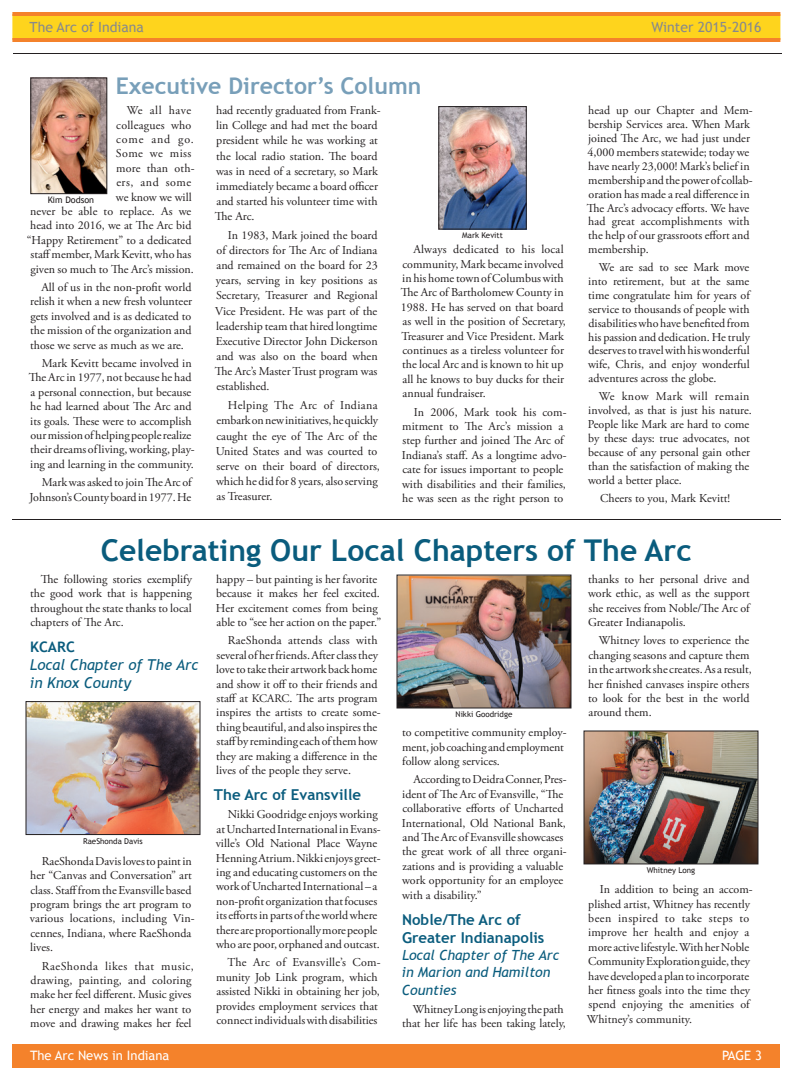
<style>
.page{position:relative;width:792px;height:1080px;background:#fff}
.page>*{position:absolute;margin:0;border:0;box-sizing:border-box;transform-origin:0 0}
.t1{font:700 30px "Trebuchet MS";color:#0a5c7d}
.t2{font:700 23px "Trebuchet MS";color:#789fb9}
.t3{font:700 15px/18px "Trebuchet MS";color:#0a5c7d}
.t4{font:italic 15px/18px "Trebuchet MS";color:#0a5c7d}
.t5{font:700 14.5px "Trebuchet MS";color:#0a5c7d}
.t6{font:italic 14px/17.5px "Trebuchet MS";color:#0a5c7d}
.t7{font:14px "Trebuchet MS";color:#87898c}
.t8{font:13px "Trebuchet MS";color:#fff}
.t9{font:12px/14.4px "Adobe Garamond Pro";color:#231f20}
.t10{font:9px "Trebuchet MS";color:#231f20}
.t11{font:8px "Trebuchet MS";color:#231f20}
.s1{font-size:11.5px}
</style>
<div class="page">
<div style="left:12px;top:14px;width:768px;height:26px;background:#fed41d"></div>
<hr style="left:12px;top:38px;width:768px;height:4px;background:#f4822b">
<hr style="left:12px;top:12px;width:768px;height:4px;background:#f4822b">
<div style="left:12px;top:1044px;width:768px;height:24px;background:#f4822b"></div>
<hr style="left:13px;top:53px;width:769px;height:1px;background:#231f20">
<img style="left:32px;top:79px;width:73px;height:113px">
<div style="left:30px;top:77px;width:77px;height:117px;border:1px solid #231f20"></div>
<hr style="left:12px;top:519px;width:769px;height:1px;background:#231f20">
<img style="left:586px;top:732px;width:170px;height:130px">
<div style="left:584px;top:730px;width:174px;height:134px;border:1px solid #231f20"></div>
<img style="left:28px;top:703px;width:170px;height:130px">
<div style="left:26px;top:701px;width:174px;height:134px;border:1px solid #231f20"></div>
<img style="left:398px;top:577px;width:172px;height:129px">
<div style="left:396px;top:575px;width:176px;height:133px;border:1px solid #231f20"></div>
<img style="left:440px;top:108px;width:85px;height:120px">
<div style="left:438px;top:106px;width:89px;height:124px;border:1px solid #231f20"></div>
<p class="t7" style="left:30px;top:19px;width:116px">The Arc of Indiana</p>
<p class="t7" style="left:652px;top:19px;width:112px">Winter 2015-2016</p>
<h2 class="t2" style="left:116px;top:72px;width:307px">Executive Director’s Column</h2>
<p class="t9" style="left:27px;top:104px;width:169px;text-align:right">We all have<br>colleagues who<br>come and go.<br>Some we miss<br>more than oth-<br>ers, and some<br>we know we will<br>never be able to replace. As we head into 2016, we at The Arc bid “Happy Retirement” to a dedicated staff member, Mark Kevitt, who has given so much to The Arc’s mission.</p>
<p class="t9" style="left:30px;top:281px;width:163px;text-align:justify;text-indent:11px">All of us in the non-profit world relish it when a new fresh volunteer gets involved and is as dedicated to the mission of the organization and those we serve as much as we are.</p>
<p class="t9" style="left:29px;top:357px;width:167px;text-indent:13px">Mark Kevitt became involved in The Arc in 1977, not because he had a personal connection, but because he had learned about The Arc and its goals. These were to accomplish our mission of helping people realize their dreams of living, working, play&shy;ing and learning in the community.</p>
<p class="t9" style="left:30px;top:476px;width:164px;text-align:right">Mark was asked to join The Arc of<br>Johnson’s County board in 1977. He</p>
<p class="t10" style="left:48px;top:195px;width:48px">Kim Dodson</p>
<p class="t9" style="left:215px;top:103px;width:167px;line-height:15.1px">had recently graduated from Frank&shy;lin College and had met the board president while he was working at the local radio station. The board was in need of a secretary, so Mark immediately became a board officer and started his volunteer time with<br>The Arc.</p>
<p class="t9" style="left:215px;top:228px;width:165px;line-height:15.1px;text-align:justify;text-indent:13px">In 1983, Mark joined the board of directors for The Arc of Indiana and remained on the board for 23 years, serving in key positions as Secretary, Treasurer and Regional Vice President. He was part of the leadership team that hired longtime Executive Director John Dickerson and was also on the board when The Arc’s Master Trust program was established.</p>
<p class="t9" style="left:216px;top:398px;width:166px;line-height:15.2px;text-indent:12px">Helping The Arc of Indiana embark on new initiatives, he quickly caught the eye of The Arc of the<br>United States and was courted to serve on their board of directors, which he did for 8 years, also serving as Treasurer.</p>
<p class="t11" style="left:462px;top:231px;width:42px">Mark Kevitt</p>
<p class="t9" style="left:401px;top:243px;width:167px;text-indent:13px">Always dedicated to his local community, Mark became involved in his home town of Columbus with<br>The Arc of Bartholomew County in<br>1988. He has served on that board as well in the position of Secretary,<br>Treasurer and Vice President. Mark continues as a tireless volunteer for the local Arc and is known to hit up all he knows to buy ducks for their annual fundraiser.</p>
<p class="t9" style="left:402px;top:405px;width:166px;text-indent:12px">In 2006, Mark took his com&shy;mitment to The Arc’s mission a step further and joined The Arc of Indiana’s staff. As a longtime advo&shy;cate for issues important to people with disabilities and their families, he was seen as the right person to</p>
<p class="t9" style="left:587px;top:104px;width:167px;line-height:13.9px">head up our Chapter and Mem&shy;bership Services area. When Mark joined The Arc, we had just under<br>4,000 members statewide; today we have nearly 23,000! Mark’s belief in membership and the power of collab&shy;oration has made a real difference in<br>The Arc’s advocacy efforts. We have had great accomplishments with the help of our grassroots effort and membership.</p>
<p class="t9" style="left:588px;top:261px;width:164px;line-height:13.9px;text-align:justify;text-indent:11px">We are sad to see Mark move into retirement, but at the same time congratulate him for years of service to thousands of people with disabilities who have benefited from his passion and dedication. He truly deserves to travel with his wonderful wife, Chris, and enjoy wonderful adventures across the globe.</p>
<p class="t9" style="left:588px;top:390px;width:165px;line-height:13.9px;text-indent:11px">We know Mark will remain involved, as that is just his nature.<br>People like Mark are hard to come by these days: true advocates, not because of any personal gain other than the satisfaction of making the world a better place.</p>
<p class="t9" style="left:600px;top:491px;width:131px">Cheers to you, Mark Kevitt!</p>
<h1 class="t1" style="left:101px;top:532px;width:593px">Celebrating Our Local Chapters of The Arc</h1>
<p class="t9" style="left:30px;top:572px;width:163px;text-align:justify;text-indent:11px">The following stories exemplify the good work that is happening throughout the state thanks to local chapters of The Arc.</p>
<p class="t5" style="left:30px;top:638px;width:46px">KCARC</p>
<p class="t4" style="left:30px;top:656px;width:170px">Local Chapter of The Arc in Knox County</p>
<p class="t9" style="left:216px;top:572px;width:167px">happy – but painting is her favorite because it makes her feel excited.<br>Her excitement comes from being able to “see her action on the paper.”</p>
<p class="t9" style="left:216px;top:634px;width:166px;text-indent:12px">RaeShonda attends class with several of her friends. After class they love to take their artwork back home and show it off to their friends and staff at <span class="s1">KCARC</span>. The arts program inspires the artists to create some&shy;thing beautiful, and also inspires the staff by reminding each of them how they are making a difference in the lives of the people they serve.</p>
<p class="t3" style="left:214px;top:786px;width:149px">The Arc of Evansville</p>
<p class="t9" style="left:216px;top:808px;width:166px;text-indent:12px">Nikki Goodridge enjoys working at Uncharted International in Evans&shy;ville’s Old National Place Wayne Henning Atrium. Nikki enjoys greet&shy;ing and educating customers on the work of Uncharted International – a non-profit organization that focuses its efforts in parts of the world where there are proportionally more people who are poor, orphaned and outcast.</p>
<p class="t9" style="left:216px;top:956px;width:166px;text-indent:11px">The Arc of Evansville’s Com&shy;munity Job Link program, which assisted Nikki in obtaining her job, provides employment services that connect individuals with disabilities</p>
<p class="t9" style="left:588px;top:572px;width:163px;text-align:justify">thanks to her personal drive and work ethic, as well as the support she receives from Noble/The Arc of Greater Indianapolis.</p>
<p class="t9" style="left:588px;top:634px;width:165px;text-indent:11px">Whitney loves to experience the changing seasons and capture them in the artwork she creates. As a result, her finished canvases inspire others to look for the best in the world around them.</p>
<p class="t11" style="left:456px;top:710px;width:58px">Nikki Goodridge</p>
<p class="t9" style="left:402px;top:726px;width:166px">to competitive community employ&shy;ment, job coaching and employment follow along services.</p>
<p class="t9" style="left:402px;top:773px;width:166px;text-indent:12px">According to Deidra Conner, Pres&shy;ident of The Arc of Evansville, “The collaborative efforts of Uncharted International, Old National Bank, and The Arc of Evansville showcases the great work of all three organi&shy;zations and is providing a valuable work opportunity for an employee with a disability.”</p>
<p class="t3" style="left:402px;top:910px;width:144px">Noble/The Arc of<br>Greater Indianapolis</p>
<p class="t6" style="left:402px;top:946px;width:159px">Local Chapter of The Arc in Marion and Hamilton<br>Counties</p>
<p class="t9" style="left:402px;top:1002px;width:165px;text-align:right">Whitney Long is enjoying the path that her life has been taking lately,</p>
<p class="t11" style="left:83px;top:836px;width:61px">RaeShonda Davis</p>
<p class="t9" style="left:30px;top:854px;width:166px;text-indent:12px">RaeShonda Davis loves to paint in her “Canvas and Conversation” art class. Staff from the Evansville based program brings the art program to various locations, including Vin&shy;cennes, Indiana, where RaeShonda lives.</p>
<p class="t9" style="left:30px;top:959px;width:165px;text-indent:12px">RaeShonda likes that music, drawing, painting, and coloring make her feel different. Music gives her energy and makes her want to move and drawing makes her feel</p>
<p class="t11" style="left:647px;top:866px;width:50px">Whitney Long</p>
<p class="t9" style="left:587px;top:883px;width:167px;text-indent:13px">In addition to being an accom&shy;plished artist, Whitney has recently been inspired to take steps to improve her health and enjoy a more active lifestyle. With her Noble<br>Community Exploration guide, they have developed a plan to incorporate her fitness goals into the time they spend enjoying the amenities of<br>Whitney’s community.</p>
<p class="t8" style="left:30px;top:1048px;width:141px">The Arc News in Indiana</p>
<p class="t8" style="left:722px;top:1048px;width:41px">PAGE 3</p>
</div>
